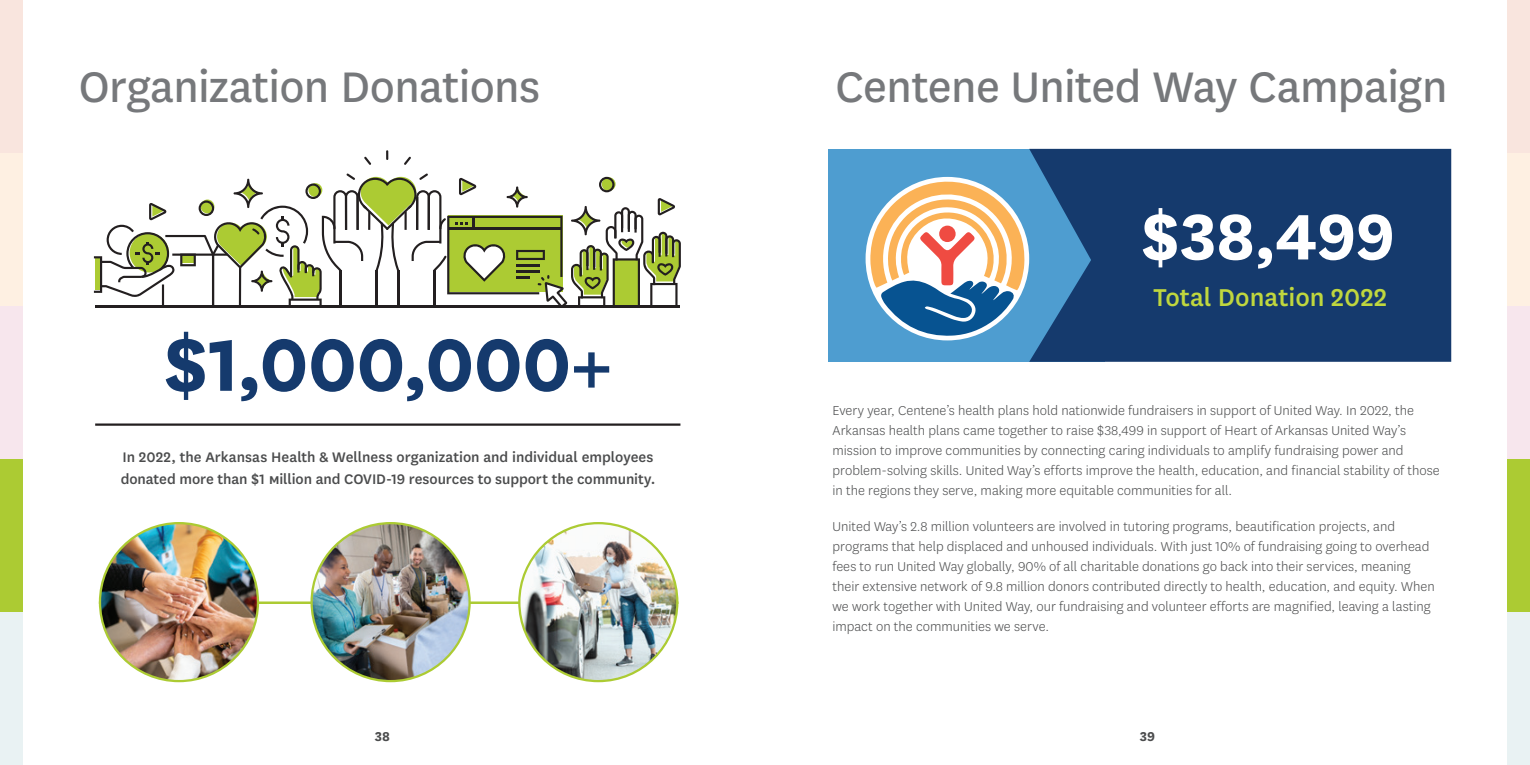
<style>
.page{position:relative;width:1530px;height:765px;background:#fff}
.page>*{position:absolute;margin:0;border:0;box-sizing:border-box;transform-origin:0 0}
.t1{font:700 86.25px "Centene Sans";letter-spacing:-.02em;color:#153a6d}
.t2{font:700 75.12px "Centene Sans";color:#fff}
.t3{font:50px "Centene Sans";letter-spacing:-.015em;color:#76787b}
.t4{font:500 28.5px "Centene Sans";color:#c0d73e}
.t5{font:500 16.25px/21.6px "Centene Sans";letter-spacing:-.005em;color:#4b4c4d}
.t6{font:300 15px/20px "Centene Sans";color:#4b4c4d}
.t7{font:700 15px "Centene Sans";color:#4b4c4d}
</style>
<div class="page">
<div style="left:828px;top:149px;width:277px;height:213px;background:#4e9dd0"></div>
<svg style="left:1029px;top:149px;width:422px;height:213px;background:#194174"></svg>
<svg style="left:364px;top:157px;width:7px;height:8px"></svg>
<svg style="left:386px;top:150px;width:2px;height:10px"></svg>
<svg style="left:404px;top:157px;width:7px;height:8px"></svg>
<svg style="left:94px;top:173px;width:587px;height:133px"></svg>
<hr style="left:95px;top:306px;width:585px;height:2px;background:#231f20">
<hr style="left:99px;top:601px;width:579px;height:3px;background:#accb33">
<hr style="left:95px;top:423px;width:585px;height:3px;background:#231f20">
<img style="left:100px;top:523px;width:158px;height:158px;border-radius:79px">
<img style="left:312px;top:523px;width:158px;height:158px;border-radius:79px">
<img style="left:519px;top:523px;width:158px;height:158px;border-radius:79px">
<svg style="left:870px;top:176px;width:156px;height:161px"></svg>
<div style="left:939px;top:226px;width:17px;height:16px;background:#ef4b42;border-radius:50%"></div>
<div style="left:0;top:153px;width:22px;height:153px;background:#fef0e2"></div>
<div style="left:0;top:306px;width:22px;height:153px;background:#f7e6ed"></div>
<div style="left:0;top:459px;width:22px;height:153px;background:#accb33"></div>
<div style="left:0;top:612px;width:22px;height:153px;background:#e9f2f3"></div>
<div style="left:0;top:0;width:22px;height:153px;background:#f9e5de"></div>
<div style="left:1508px;top:153px;width:22px;height:153px;background:#fef0e2"></div>
<div style="left:1508px;top:306px;width:22px;height:153px;background:#f7e6ed"></div>
<div style="left:1508px;top:459px;width:22px;height:153px;background:#accb33"></div>
<div style="left:1508px;top:612px;width:22px;height:153px;background:#e9f2f3"></div>
<div style="left:1508px;top:0;width:22px;height:153px;background:#f9e5de"></div>
<h3 class="t3" style="left:79px;top:54px;width:463px">Organization Donations</h3>
<p class="t1" style="left:163px;top:303px;width:452px">$1,000,000+</p>
<p class="t5" style="left:121px;top:446px;width:536px">In 2022, the Arkansas Health &amp; Wellness organization and individual employees donated more than $1 million and COVID-19 resources to support the community .</p>
<h3 class="t3" style="left:835px;top:54px;width:614px">Centene United Way Campaign</h3>
<p class="t2" style="left:1141px;top:183px;width:256px">$38,499</p>
<p class="t4" style="left:1154px;top:278px;width:235px">Total Donation 2022</p>
<p class="t6" style="left:833px;top:400px;width:609px">Every year, Centene’s health plans hold nationwide fundraisers in support of United Way. In 2022, the Arkansas health plans came together to raise $38,499 in support of Heart of Arkansas United Way’s mission to improve communities by connecting caring individuals to amplify fundraising power and problem-solving skills. United Way’s efforts improve the health, education, and financial stability of those in the regions they serve, making more equitable communities for all.</p>
<p class="t6" style="left:833px;top:516px;width:604px">United Way’s 2.8 million volunteers are involved in tutoring programs, beautification projects, and programs that help displaced and unhoused individuals. With just 10% of fundraising going to overhead fees to run United Way globally, 90% of all charitable donations go back into their services, meaning their extensive network of 9.8 million donors contributed directly to health, education, and equity. When we work together with United Way, our fundraising and volunteer efforts are magnified, leaving a lasting impact on the communities we serve.</p>
<p class="t7" style="left:375px;top:726px;width:17px">38</p>
<p class="t7" style="left:1140px;top:726px;width:17px">39</p>
</div>
